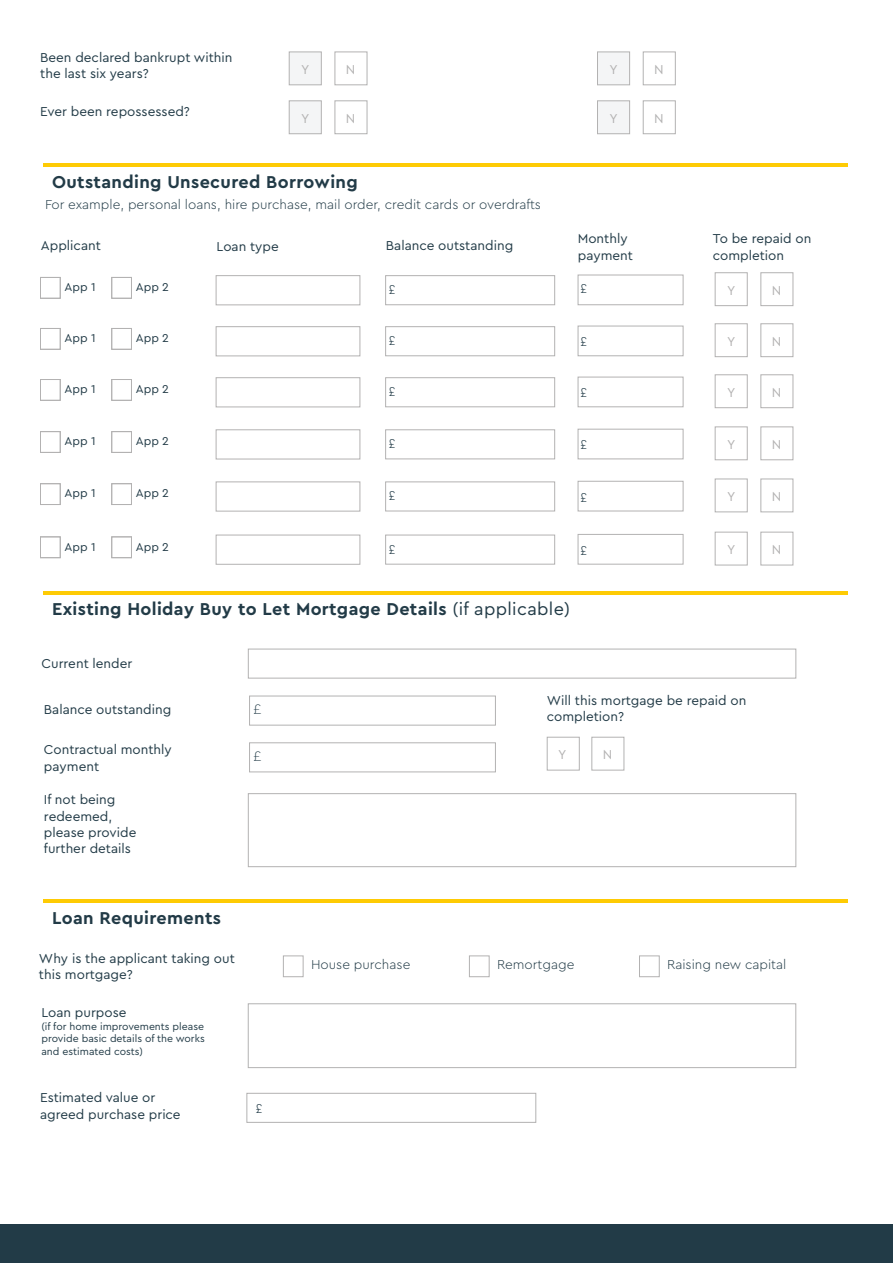
<style>
.page{position:relative;width:893px;height:1263px;background:#fff}
.page>*{position:absolute;margin:0;border:0;box-sizing:border-box;transform-origin:0 0}
.t1{font:700 18px "Cera Pro";letter-spacing:.02em;color:#223b47}
.t2{font:13.5px/16.2px "Cera Pro";color:#223b47}
.t3{font:300 13.5px "Cera Pro";color:#223b47}
.t4{font:13.5px "Cera Pro";color:#b3b2b2}
.t5{font:300 13.5px "Aleo";color:#223b47}
.t6{font:12px "Cera Pro";color:#223b47}
.t7{font:10.5px/12.6px "Cera Pro";color:#223b47;text-align:justify}
.s1{font-weight:400}
</style>
<div class="page">
<div style="left:1px;top:1225px;width:892px;height:37px;background:#223b47"></div>
<div style="left:1px;top:1224px;width:892px;height:39px;border:1px solid #223b47"></div>
<div style="left:289px;top:52px;width:33px;height:33px;background:#f4f5f6;border:1px solid #b3b2b2"></div>
<div style="left:335px;top:52px;width:32px;height:33px;border:1px solid #b3b2b2"></div>
<div style="left:597px;top:52px;width:33px;height:33px;background:#f4f5f6;border:1px solid #b3b2b2"></div>
<div style="left:643px;top:52px;width:33px;height:33px;border:1px solid #b3b2b2"></div>
<div style="left:289px;top:100px;width:33px;height:34px;background:#f4f5f6;border:1px solid #b3b2b2"></div>
<div style="left:335px;top:100px;width:32px;height:34px;border:1px solid #b3b2b2"></div>
<div style="left:597px;top:100px;width:33px;height:34px;background:#f4f5f6;border:1px solid #b3b2b2"></div>
<div style="left:643px;top:100px;width:33px;height:34px;border:1px solid #b3b2b2"></div>
<hr style="left:43px;top:164px;width:805px;height:3px;background:#fecb04">
<div style="left:715px;top:272px;width:33px;height:34px;background:#fff;border:1px solid #b3b2b2"></div>
<div style="left:760px;top:272px;width:33px;height:34px;border:1px solid #b3b2b2"></div>
<div style="left:40px;top:277px;width:21px;height:22px;border:1px solid #b3b2b2"></div>
<div style="left:111px;top:277px;width:21px;height:22px;border:1px solid #b3b2b2"></div>
<div style="left:385px;top:275px;width:170px;height:30px;border:1px solid #b3b2b2"></div>
<div style="left:578px;top:275px;width:105px;height:30px;border:1px solid #b3b2b2"></div>
<div style="left:216px;top:275px;width:144px;height:30px;border:1px solid #b3b2b2"></div>
<div style="left:715px;top:323px;width:33px;height:34px;background:#fff;border:1px solid #b3b2b2"></div>
<div style="left:760px;top:323px;width:33px;height:34px;border:1px solid #b3b2b2"></div>
<div style="left:40px;top:328px;width:21px;height:22px;border:1px solid #b3b2b2"></div>
<div style="left:111px;top:328px;width:21px;height:22px;border:1px solid #b3b2b2"></div>
<div style="left:385px;top:326px;width:170px;height:30px;border:1px solid #b3b2b2"></div>
<div style="left:578px;top:326px;width:105px;height:30px;border:1px solid #b3b2b2"></div>
<div style="left:216px;top:326px;width:144px;height:30px;border:1px solid #b3b2b2"></div>
<div style="left:715px;top:374px;width:33px;height:34px;background:#fff;border:1px solid #b3b2b2"></div>
<div style="left:760px;top:374px;width:33px;height:34px;border:1px solid #b3b2b2"></div>
<div style="left:40px;top:379px;width:21px;height:22px;border:1px solid #b3b2b2"></div>
<div style="left:111px;top:379px;width:21px;height:22px;border:1px solid #b3b2b2"></div>
<div style="left:385px;top:377px;width:170px;height:30px;border:1px solid #b3b2b2"></div>
<div style="left:578px;top:377px;width:105px;height:30px;border:1px solid #b3b2b2"></div>
<div style="left:216px;top:377px;width:144px;height:30px;border:1px solid #b3b2b2"></div>
<div style="left:715px;top:426px;width:33px;height:34px;background:#fff;border:1px solid #b3b2b2"></div>
<div style="left:760px;top:426px;width:33px;height:34px;border:1px solid #b3b2b2"></div>
<div style="left:40px;top:431px;width:21px;height:22px;border:1px solid #b3b2b2"></div>
<div style="left:111px;top:431px;width:21px;height:22px;border:1px solid #b3b2b2"></div>
<div style="left:385px;top:429px;width:170px;height:30px;border:1px solid #b3b2b2"></div>
<div style="left:578px;top:429px;width:105px;height:30px;border:1px solid #b3b2b2"></div>
<div style="left:216px;top:429px;width:144px;height:30px;border:1px solid #b3b2b2"></div>
<div style="left:715px;top:479px;width:33px;height:33px;background:#fff;border:1px solid #b3b2b2"></div>
<div style="left:760px;top:479px;width:33px;height:33px;border:1px solid #b3b2b2"></div>
<div style="left:40px;top:483px;width:21px;height:22px;border:1px solid #b3b2b2"></div>
<div style="left:111px;top:483px;width:21px;height:22px;border:1px solid #b3b2b2"></div>
<div style="left:385px;top:481px;width:170px;height:30px;border:1px solid #b3b2b2"></div>
<div style="left:578px;top:481px;width:105px;height:30px;border:1px solid #b3b2b2"></div>
<div style="left:216px;top:481px;width:144px;height:30px;border:1px solid #b3b2b2"></div>
<div style="left:715px;top:532px;width:33px;height:33px;background:#fff;border:1px solid #b3b2b2"></div>
<div style="left:760px;top:532px;width:33px;height:33px;border:1px solid #b3b2b2"></div>
<div style="left:40px;top:536px;width:21px;height:22px;border:1px solid #b3b2b2"></div>
<div style="left:111px;top:536px;width:21px;height:22px;border:1px solid #b3b2b2"></div>
<div style="left:385px;top:535px;width:170px;height:29px;border:1px solid #b3b2b2"></div>
<div style="left:578px;top:534px;width:105px;height:30px;border:1px solid #b3b2b2"></div>
<div style="left:216px;top:535px;width:144px;height:30px;border:1px solid #b3b2b2"></div>
<hr style="left:43px;top:591px;width:805px;height:3px;background:#fecb04">
<div style="left:248px;top:649px;width:548px;height:29px;border:1px solid #b3b2b2"></div>
<div style="left:249px;top:696px;width:247px;height:29px;border:1px solid #b3b2b2"></div>
<div style="left:249px;top:742px;width:247px;height:30px;border:1px solid #b3b2b2"></div>
<div style="left:547px;top:737px;width:33px;height:33px;border:1px solid #b3b2b2"></div>
<div style="left:591px;top:737px;width:33px;height:33px;border:1px solid #b3b2b2"></div>
<div style="left:248px;top:793px;width:548px;height:74px;border:1px solid #b3b2b2"></div>
<hr style="left:43px;top:899px;width:805px;height:4px;background:#fecb04">
<div style="left:283px;top:955px;width:20px;height:22px;border:1px solid #b3b2b2"></div>
<div style="left:469px;top:955px;width:21px;height:22px;border:1px solid #b3b2b2"></div>
<div style="left:639px;top:955px;width:21px;height:22px;border:1px solid #b3b2b2"></div>
<div style="left:248px;top:1003px;width:548px;height:65px;border:1px solid #b3b2b2"></div>
<div style="left:246px;top:1093px;width:290px;height:30px;border:1px solid #b3b2b2"></div>
<p class="t2" style="left:40px;top:49px;width:194px">Been declared bankrupt within the last six years?</p>
<p class="t4" style="left:301px;top:60px;width:10px">Y</p>
<p class="t4" style="left:346px;top:60px;width:11px">N</p>
<p class="t4" style="left:609px;top:60px;width:10px">Y</p>
<p class="t4" style="left:654px;top:60px;width:11px">N</p>
<p class="t2" style="left:40px;top:103px;width:151px">Ever been repossessed?</p>
<p class="t4" style="left:609px;top:109px;width:10px">Y</p>
<p class="t4" style="left:654px;top:109px;width:11px">N</p>
<p class="t4" style="left:301px;top:109px;width:10px">Y</p>
<p class="t4" style="left:346px;top:109px;width:11px">N</p>
<h1 class="t1" style="left:52px;top:170px;width:307px">Outstanding Unsecured Borrowing</h1>
<p class="t3" style="left:45px;top:196px;width:497px">For example, personal loans, hire purchase, mail order, credit cards or overdrafts</p>
<p class="t2" style="left:41px;top:237px;width:62px">Applicant</p>
<p class="t2" style="left:217px;top:238px;width:64px">Loan type</p>
<p class="t2" style="left:386px;top:237px;width:129px">Balance outstanding</p>
<p class="t2" style="left:578px;top:230px;width:57px">Monthly payment</p>
<p class="t2" style="left:713px;top:230px;width:100px">To be repaid on completion</p>
<p class="t6" style="left:65px;top:279px;width:33px">App 1</p>
<p class="t6" style="left:136px;top:279px;width:35px">App 2</p>
<p class="t3" style="left:389px;top:281px;width:8px">£</p>
<p class="t3" style="left:580px;top:280px;width:8px">£</p>
<p class="t4" style="left:727px;top:281px;width:10px">Y</p>
<p class="t4" style="left:772px;top:281px;width:11px">N</p>
<p class="t6" style="left:65px;top:330px;width:33px">App 1</p>
<p class="t6" style="left:136px;top:330px;width:35px">App 2</p>
<p class="t3" style="left:389px;top:332px;width:8px">£</p>
<p class="t3" style="left:580px;top:333px;width:8px">£</p>
<p class="t4" style="left:727px;top:332px;width:10px">Y</p>
<p class="t4" style="left:772px;top:332px;width:11px">N</p>
<p class="t6" style="left:65px;top:381px;width:33px">App 1</p>
<p class="t6" style="left:136px;top:381px;width:35px">App 2</p>
<p class="t3" style="left:389px;top:383px;width:8px">£</p>
<p class="t3" style="left:580px;top:384px;width:8px">£</p>
<p class="t4" style="left:727px;top:383px;width:10px">Y</p>
<p class="t4" style="left:772px;top:383px;width:11px">N</p>
<p class="t6" style="left:65px;top:433px;width:33px">App 1</p>
<p class="t6" style="left:136px;top:433px;width:35px">App 2</p>
<p class="t3" style="left:389px;top:435px;width:8px">£</p>
<p class="t3" style="left:580px;top:436px;width:8px">£</p>
<p class="t4" style="left:727px;top:435px;width:10px">Y</p>
<p class="t4" style="left:772px;top:435px;width:11px">N</p>
<p class="t6" style="left:65px;top:485px;width:33px">App 1</p>
<p class="t6" style="left:136px;top:485px;width:35px">App 2</p>
<p class="t3" style="left:389px;top:487px;width:8px">£</p>
<p class="t3" style="left:580px;top:488px;width:8px">£</p>
<p class="t4" style="left:727px;top:487px;width:10px">Y</p>
<p class="t4" style="left:772px;top:487px;width:11px">N</p>
<p class="t6" style="left:65px;top:538px;width:33px">App 1</p>
<p class="t6" style="left:136px;top:538px;width:35px">App 2</p>
<p class="t3" style="left:389px;top:540px;width:8px">£</p>
<p class="t3" style="left:580px;top:541px;width:8px">£</p>
<p class="t4" style="left:727px;top:541px;width:10px">Y</p>
<p class="t4" style="left:772px;top:541px;width:11px">N</p>
<h1 class="t1" style="left:52px;top:597px;width:520px">Existing Holiday Buy to Let Mortgage Details <span class="s1">(if applicable)</span></h1>
<p class="t2" style="left:41px;top:654px;width:92px">Current lender</p>
<p class="t2" style="left:44px;top:701px;width:129px">Balance outstanding</p>
<p class="t5" style="left:254px;top:702px;width:9px">£</p>
<p class="t2" style="left:44px;top:741px;width:129px">Contractual monthly payment</p>
<p class="t5" style="left:254px;top:748px;width:9px">£</p>
<p class="t4" style="left:558px;top:746px;width:10px">Y</p>
<p class="t4" style="left:603px;top:746px;width:11px">N</p>
<p class="t2" style="left:547px;top:692px;width:201px">Will this mortgage be repaid on completion?</p>
<p class="t2" style="left:44px;top:791px;width:94px">If not being redeemed, please provide further details</p>
<h1 class="t1" style="left:52px;top:905px;width:171px">Loan Requirements</h1>
<p class="t2" style="left:39px;top:950px;width:197px">Why is the applicant taking out this mortgage?</p>
<p class="t3" style="left:311px;top:956px;width:101px">House purchase</p>
<p class="t3" style="left:497px;top:956px;width:79px">Remortgage</p>
<p class="t3" style="left:667px;top:956px;width:121px">Raising new capital</p>
<p class="t2" style="left:41px;top:1004px;width:87px">Loan purpose</p>
<p class="t7" style="left:41px;top:1019px;width:165px">(if for home improvements please provide basic details of the works and estimated costs)</p>
<p class="t2" style="left:40px;top:1089px;width:142px">Estimated value or agreed purchase price</p>
<p class="t3" style="left:255px;top:1099px;width:8px">£</p>
</div>
